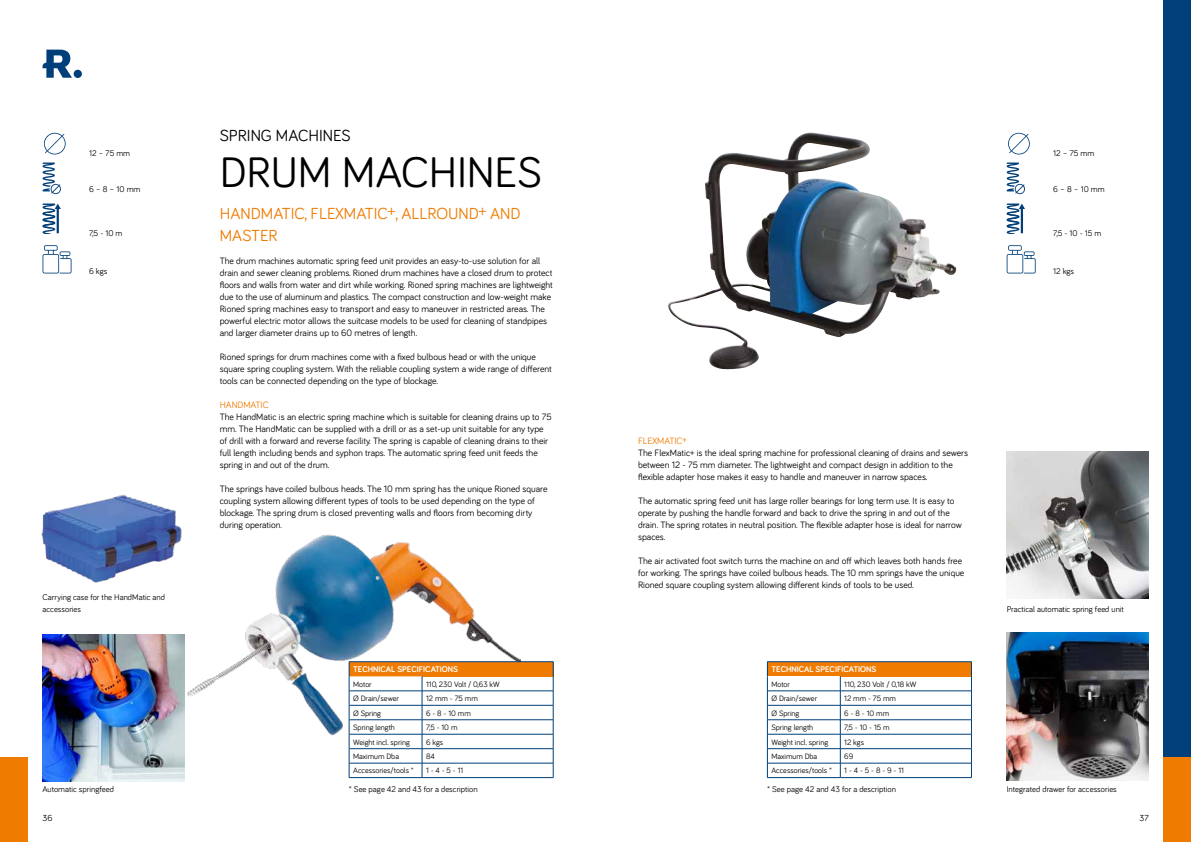
<style>
.page{position:relative;width:1191px;height:842px;background:#fff}
.page>*{position:absolute;margin:0;border:0;box-sizing:border-box;transform-origin:0 0}
.t1{font:44px "Bariol";color:#000}
.t2{font:16.5px/22px "Bariol";color:#ef7b00}
.t3{font:16.5px "Bariol";color:#000}
.t4{font:9.5px/12px "Bariol";color:#000}
.t5{font:9.5px "Bariol";color:#ef7b00}
.t6{font:9px "Bariol";color:#000}
.t7{font:8.5px/12px "Bariol";color:#000}
.t8{font:700 8.5px "Bariol";color:#fff}
.t9{font:8px "Bariol";color:#000}
</style>
<div class="page">
<div style="left:1162px;top:0;width:29px;height:842px;background:#003f79"></div>
<div style="left:74px;top:70px;width:8px;height:8px;background:#003f79;border-radius:50%"></div>
<svg style="left:43px;top:50px;width:29px;height:28px"></svg>
<div style="left:0;top:757px;width:28px;height:85px;background:#ef7b00"></div>
<div style="left:1162px;top:757px;width:29px;height:85px;background:#ef7b00"></div>
<img style="left:184px;top:534px;width:337px;height:202px">
<svg style="left:44px;top:133px;width:22px;height:21px"></svg>
<svg style="left:1008px;top:133px;width:21px;height:21px"></svg>
<svg style="left:43px;top:163px;width:18px;height:31px"></svg>
<svg style="left:1006px;top:163px;width:19px;height:31px"></svg>
<svg style="left:43px;top:204px;width:18px;height:29px"></svg>
<svg style="left:1006px;top:204px;width:19px;height:29px"></svg>
<svg style="left:43px;top:245px;width:28px;height:28px"></svg>
<svg style="left:1006px;top:245px;width:29px;height:28px"></svg>
<img style="left:43px;top:634px;width:141px;height:148px">
<img style="left:41px;top:494px;width:141px;height:89px">
<div style="left:349px;top:662px;width:204px;height:14px;background:#ef7b00"></div>
<hr style="left:349px;top:661px;width:73px;height:1px;background:#003f79">
<hr style="left:422px;top:661px;width:131px;height:1px;background:#003f79">
<svg style="left:553px;top:662px;width:1px;height:115px"></svg>
<hr style="left:422px;top:691px;width:131px;height:1px;background:#003f79">
<hr style="left:422px;top:705px;width:131px;height:1px;background:#003f79">
<hr style="left:422px;top:720px;width:131px;height:1px;background:#003f79">
<hr style="left:422px;top:734px;width:131px;height:1px;background:#003f79">
<hr style="left:422px;top:748px;width:131px;height:1px;background:#003f79">
<hr style="left:422px;top:763px;width:131px;height:1px;background:#003f79">
<svg style="left:349px;top:662px;width:74px;height:115px"></svg>
<hr style="left:349px;top:777px;width:73px;height:1px;background:#003f79">
<hr style="left:422px;top:777px;width:131px;height:1px;background:#003f79">
<div style="left:767px;top:662px;width:204px;height:14px;background:#ef7b00"></div>
<hr style="left:767px;top:661px;width:73px;height:1px;background:#003f79">
<hr style="left:840px;top:661px;width:131px;height:1px;background:#003f79">
<svg style="left:767px;top:662px;width:1px;height:115px"></svg>
<svg style="left:971px;top:662px;width:1px;height:115px"></svg>
<hr style="left:767px;top:691px;width:73px;height:1px;background:#003f79">
<hr style="left:840px;top:691px;width:131px;height:1px;background:#003f79">
<hr style="left:767px;top:705px;width:73px;height:1px;background:#003f79">
<hr style="left:840px;top:705px;width:131px;height:1px;background:#003f79">
<hr style="left:767px;top:720px;width:73px;height:1px;background:#003f79">
<hr style="left:840px;top:720px;width:131px;height:1px;background:#003f79">
<hr style="left:767px;top:734px;width:73px;height:1px;background:#003f79">
<hr style="left:840px;top:734px;width:131px;height:1px;background:#003f79">
<hr style="left:767px;top:748px;width:73px;height:1px;background:#003f79">
<hr style="left:840px;top:748px;width:131px;height:1px;background:#003f79">
<hr style="left:767px;top:763px;width:73px;height:1px;background:#003f79">
<hr style="left:840px;top:763px;width:131px;height:1px;background:#003f79">
<svg style="left:840px;top:676px;width:1px;height:101px"></svg>
<hr style="left:767px;top:777px;width:73px;height:1px;background:#003f79">
<hr style="left:840px;top:777px;width:131px;height:1px;background:#003f79">
<img style="left:668px;top:138px;width:271px;height:232px">
<img style="left:1006px;top:451px;width:142px;height:148px">
<img style="left:1006px;top:633px;width:142px;height:147px">
<h2 class="t3" style="left:220px;top:124px;width:133px">SPRING MACHINES</h2>
<h1 class="t1" style="left:220px;top:142px;width:324px">DRUM MACHINES</h1>
<h2 class="t2" style="left:220px;top:201px;width:302px">HANDMATIC, FLEXMATIC+, ALLROUND+ AND<br>MASTER</h2>
<p class="t4" style="left:220px;top:254px;width:335px">The drum machines automatic spring feed unit provides an easy-to-use solution for all drain and sewer cleaning problems. Rioned drum machines have a closed drum to protect floors and walls from water and dirt while working. Rioned spring machines are lightweight due to the use of aluminum and plastics. The compact construction and low-weight make Rioned spring machines easy to transport and easy to maneuver in restricted areas. The powerful electric motor allows the suitcase models to be used for cleaning of standpipes and larger diameter drains up to 60 metres of length.</p>
<p class="t4" style="left:220px;top:350px;width:333px">Rioned springs for drum machines come with a fixed bulbous head or with the unique square spring coupling system. With the reliable coupling system a wide range of different tools can be connected depending on the type of blockage.</p>
<p class="t5" style="left:220px;top:398px;width:50px">HANDMATIC</p>
<p class="t4" style="left:220px;top:410px;width:333px">The HandMatic is an electric spring machine which is suitable for cleaning drains up to 75 mm. The HandMatic can be supplied with a drill or as a set-up unit suitable for any type of drill with a forward and reverse facility. The spring is capable of cleaning drains to their full length including bends and syphon traps. The automatic spring feed unit feeds the spring in and out of the drum.</p>
<p class="t4" style="left:220px;top:482px;width:329px">The springs have coiled bulbous heads. The 10 mm spring has the unique Rioned square coupling system allowing different types of tools to be used depending on the type of blockage. The spring drum is closed preventing walls and floors from becoming dirty during operation.</p>
<p class="t7" style="left:89px;top:147px;width:43px">12 – 75 mm</p>
<p class="t7" style="left:1053px;top:147px;width:43px">12 – 75 mm</p>
<p class="t7" style="left:89px;top:183px;width:53px">6 – 8 – 10 mm</p>
<p class="t7" style="left:1053px;top:183px;width:53px">6 – 8 – 10 mm</p>
<p class="t7" style="left:89px;top:226px;width:35px">7,5 - 10 m</p>
<p class="t7" style="left:1053px;top:226px;width:50px">7,5 - 10 - 15 m</p>
<p class="t7" style="left:89px;top:264px;width:20px">6 kgs</p>
<p class="t7" style="left:1053px;top:264px;width:23px">12 kgs</p>
<p class="t5" style="left:638px;top:434px;width:50px">FLEXMATIC+</p>
<p class="t4" style="left:638px;top:446px;width:332px">The FlexMatic+ is the ideal spring machine for professional cleaning of drains and sewers between 12 - 75 mm diameter. The lightweight and compact design in addition to the flexible adapter hose makes it easy to handle and maneuver in narrow spaces.</p>
<p class="t4" style="left:638px;top:494px;width:325px">The automatic spring feed unit has large roller bearings for long term use. It is easy to operate by pushing the handle forward and back to drive the spring in and out of the drain. The spring rotates in neutral position. The flexible adapter hose is ideal for narrow spaces.</p>
<p class="t4" style="left:638px;top:554px;width:328px">The air activated foot switch turns the machine on and off which leaves both hands free for working. The springs have coiled bulbous heads. The 10 mm springs have the unique<br>Rioned square coupling system allowing different kinds of tools to be used.</p>
<p class="t7" style="left:43px;top:591px;width:124px">Carrying case for the HandMatic and accessories</p>
<p class="t7" style="left:43px;top:783px;width:73px">Automatic springfeed</p>
<p class="t8" style="left:353px;top:664px;width:106px">TECHNICAL SPECIFICATIONS</p>
<p class="t9" style="left:353px;top:678px;width:20px">Motor</p>
<p class="t9" style="left:426px;top:678px;width:75px">110, 230 Volt / 0,63 kW</p>
<p class="t9" style="left:353px;top:693px;width:47px">Ø Drain/sewer</p>
<p class="t9" style="left:426px;top:693px;width:53px">12 mm - 75 mm</p>
<p class="t9" style="left:353px;top:707px;width:29px">Ø Spring</p>
<p class="t9" style="left:426px;top:707px;width:46px">6 - 8 - 10 mm</p>
<p class="t9" style="left:353px;top:722px;width:43px">Spring length</p>
<p class="t9" style="left:426px;top:722px;width:33px">7,5 - 10 m</p>
<p class="t9" style="left:353px;top:736px;width:58px">Weight incl. spring</p>
<p class="t9" style="left:426px;top:736px;width:19px">6 kgs</p>
<p class="t9" style="left:353px;top:751px;width:47px">Maximum Dba</p>
<p class="t9" style="left:426px;top:751px;width:10px">84</p>
<p class="t9" style="left:353px;top:765px;width:62px">Accessories/tools *</p>
<p class="t9" style="left:426px;top:765px;width:39px">1 - 4 - 5 - 11</p>
<p class="t8" style="left:771px;top:664px;width:106px">TECHNICAL SPECIFICATIONS</p>
<p class="t9" style="left:771px;top:678px;width:20px">Motor</p>
<p class="t9" style="left:844px;top:678px;width:74px">110, 230 Volt / 0,18 kW</p>
<p class="t9" style="left:771px;top:693px;width:47px">Ø Drain/sewer</p>
<p class="t9" style="left:844px;top:693px;width:53px">12 mm - 75 mm</p>
<p class="t9" style="left:771px;top:707px;width:29px">Ø Spring</p>
<p class="t9" style="left:844px;top:707px;width:46px">6 - 8 - 10 mm</p>
<p class="t9" style="left:771px;top:722px;width:43px">Spring length</p>
<p class="t9" style="left:844px;top:722px;width:47px">7,5 - 10 - 15 m</p>
<p class="t9" style="left:771px;top:736px;width:58px">Weight incl. spring</p>
<p class="t9" style="left:844px;top:736px;width:21px">12 kgs</p>
<p class="t9" style="left:771px;top:751px;width:47px">Maximum Dba</p>
<p class="t9" style="left:844px;top:751px;width:11px">69</p>
<p class="t9" style="left:771px;top:765px;width:62px">Accessories/tools *</p>
<p class="t9" style="left:844px;top:765px;width:61px">1 - 4 - 5 - 8 - 9 - 11</p>
<p class="t7" style="left:349px;top:783px;width:130px">* See page 42 and 43 for a description</p>
<p class="t7" style="left:767px;top:783px;width:130px">* See page 42 and 43 for a description</p>
<p class="t7" style="left:1006px;top:603px;width:119px">Practical automatic spring feed unit</p>
<p class="t7" style="left:1006px;top:783px;width:112px">Integrated drawer for accessories</p>
<p class="t6" style="left:43px;top:811px;width:11px">36</p>
<p class="t6" style="left:1139px;top:811px;width:11px">37</p>
</div>
